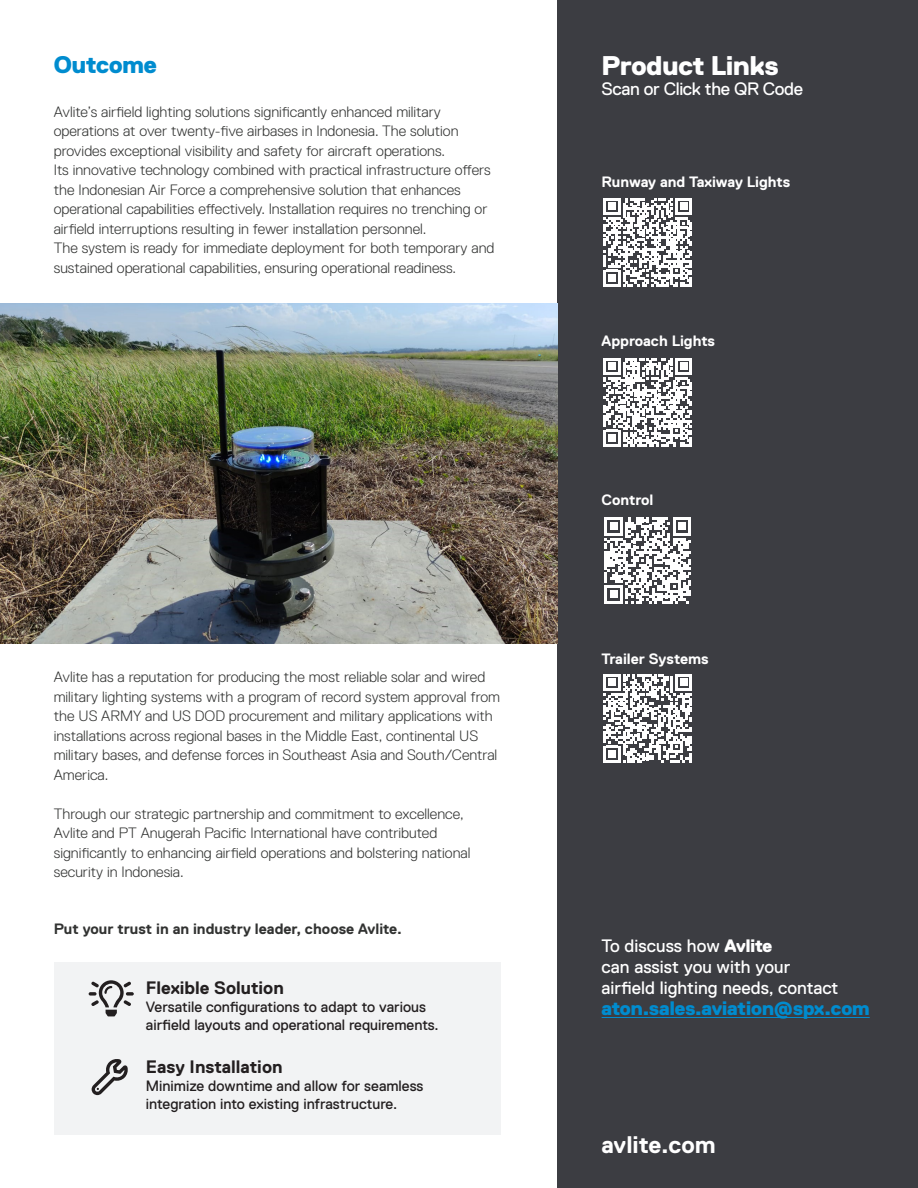
<style>
.page{position:relative;width:918px;height:1188px;background:#fff}
.page>*{position:absolute;margin:0;border:0;box-sizing:border-box;transform-origin:0 0}
.t1{font:800 27px "Replica Std";color:#fff}
.Website{font:700 24px "Replica Std";color:#fff}
.H2_Heading{font:800 24px "Replica Std";color:#008ccf}
.t2{font:800 19.5px "Replica Std";color:#008ccf}
.t3{font:18px/21px "Replica Std";color:#fff}
.H3_Heading{font:700 18px "Replica Std";color:#231f20}
.t4{font:18px "Replica Std";letter-spacing:-.02em;color:#fff}
.Body_Copy{font:300 15px/19.5px "Replica Std";color:#323332}
.List_Copy{font:15px/18px "Replica Std";color:#231f20}
.t5{font:700 15px "Replica Std";color:#fff}
.Bolded_Lines{font:700 15px "Replica Std";color:#323332}
.s1{font-weight:800}
</style>
<div class="page">
<div style="left:558px;top:0;width:360px;height:1188px;background:#3c3d42"></div>
<hr style="left:602px;top:1017px;width:268px;height:1px;background:#008ccf">
<svg style="left:604px;top:198px;width:88px;height:89px"></svg>
<svg style="left:605px;top:517px;width:86px;height:87px"></svg>
<svg style="left:604px;top:674px;width:88px;height:89px"></svg>
<svg style="left:604px;top:358px;width:88px;height:88px"></svg>
<img style="left:0;top:304px;width:558px;height:340px">
<div style="left:54px;top:962px;width:446px;height:173px;background:#f2f3f4"></div>
<svg style="left:89px;top:980px;width:45px;height:36px"></svg>
<svg style="left:92px;top:1059px;width:36px;height:36px"></svg>
<p class="H2_Heading" style="left:54px;top:51px;width:105px">Outcome</p>
<p class="Body_Copy" style="left:54px;top:102px;width:442px">Avlite’s airfield lighting solutions significantly enhanced military operations at over twenty-five airbases in Indonesia. The solution provides exceptional visibility and safety for aircraft operations.<br>Its innovative technology combined with practical infrastructure offers the Indonesian Air Force a comprehensive solution that enhances operational capabilities effectively. Installation requires no trenching or airfield interruptions resulting in fewer installation personnel.<br>The system is ready for immediate deployment for both temporary and sustained operational capabilities, ensuring operational readiness.</p>
<p class="Body_Copy" style="left:54px;top:668px;width:448px">Avlite has a reputation for producing the most reliable solar and wired military lighting systems with a program of record system approval from the US ARMY and US DOD procurement and military applications with installations across regional bases in the Middle East, continental US military bases, and defense forces in Southeast Asia and South/Central America.</p>
<p class="Body_Copy" style="left:54px;top:804px;width:418px">Through our strategic partnership and commitment to excellence, Avlite and PT Anugerah Pacific International have contributed significantly to enhancing airfield operations and bolstering national security in Indonesia.</p>
<p class="Bolded_Lines" style="left:54px;top:921px;width:350px">Put your trust in an industry leader, choose Avlite.</p>
<p class="H3_Heading" style="left:146px;top:978px;width:139px">Flexible Solution</p>
<p class="List_Copy" style="left:146px;top:998px;width:294px">Versatile configurations to adapt to various airfield layouts and operational requirements.</p>
<p class="H3_Heading" style="left:146px;top:1057px;width:138px">Easy Installation</p>
<p class="List_Copy" style="left:146px;top:1077px;width:279px">Minimize downtime and allow for seamless integration into existing infrastructure.</p>
<p class="t1" style="left:602px;top:51px;width:178px">Product Links</p>
<p class="t4" style="left:602px;top:78px;width:203px">Scan or Click the QR Code</p>
<p class="t5" style="left:602px;top:173px;width:190px">Runway and Taxiway Lights</p>
<p class="t5" style="left:602px;top:332px;width:115px">Approach Lights</p>
<p class="t5" style="left:602px;top:491px;width:53px">Control</p>
<p class="t5" style="left:602px;top:650px;width:109px">Trailer Systems</p>
<p class="t3" style="left:602px;top:935px;width:238px">To discuss how <span class="s1">Avlite<br></span>can assist you with your airfield lighting needs, contact</p>
<p class="t2" style="left:602px;top:997px;width:270px">aton.sales.aviation@spx.com</p>
<p class="Website" style="left:602px;top:1131px;width:116px">avlite.com</p>
</div>
